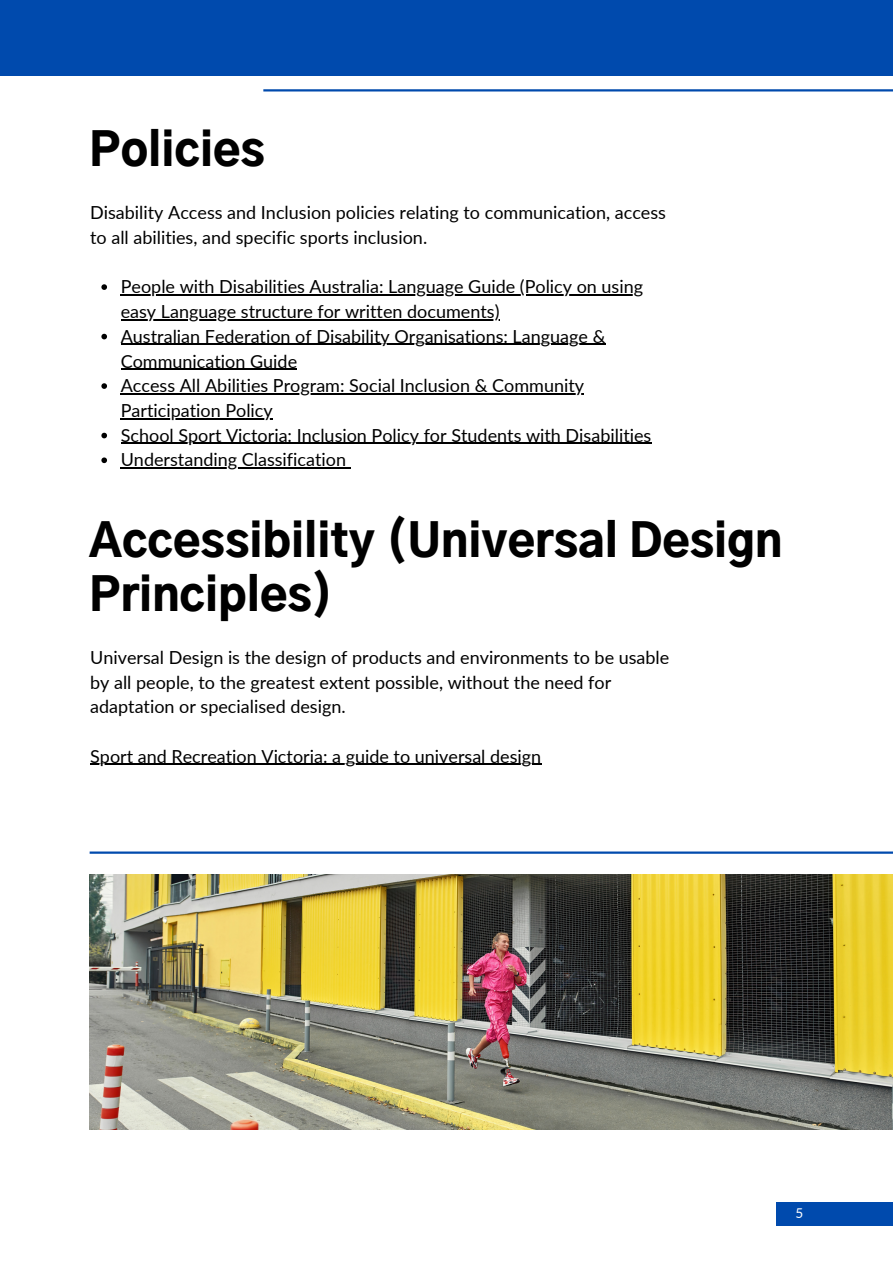
<style>
.page{position:relative;width:893px;height:1264px;background:#fff}
.page>*{position:absolute;margin:0;border:0;box-sizing:border-box;transform-origin:0 0}
.t1{font:900 45px/54px "Gothic A1";color:#000}
.t2{font:18px/24.8px "Lato";color:#000}
.t3{font:13.5px "Lato";color:#fff}
</style>
<div class="page">
<hr style="left:263px;top:89px;width:629px;height:2px;background:#004aad">
<div style="left:775px;top:1201px;width:117px;height:24px;background:#004aad"></div>
<hr style="left:90px;top:851px;width:802px;height:2px;background:#004aad">
<img style="left:89px;top:874px;width:803px;height:255px">
<svg style="left:101px;top:284px;width:6px;height:6px"></svg>
<hr style="left:121px;top:294px;width:267px;height:1px;background:#000">
<hr style="left:388px;top:294px;width:255px;height:1px;background:#000">
<hr style="left:121px;top:319px;width:378px;height:1px;background:#000">
<svg style="left:101px;top:334px;width:6px;height:5px"></svg>
<hr style="left:121px;top:344px;width:391px;height:1px;background:#000">
<hr style="left:512px;top:344px;width:93px;height:1px;background:#000">
<hr style="left:121px;top:368px;width:167px;height:2px;background:#000">
<svg style="left:288px;top:368px;width:9px;height:2px"></svg>
<svg style="left:101px;top:383px;width:6px;height:6px"></svg>
<hr style="left:121px;top:393px;width:219px;height:1px;background:#000">
<hr style="left:349px;top:393px;width:235px;height:1px;background:#000">
<hr style="left:121px;top:418px;width:152px;height:1px;background:#000">
<svg style="left:101px;top:433px;width:6px;height:5px"></svg>
<hr style="left:121px;top:443px;width:166px;height:1px;background:#000">
<hr style="left:297px;top:443px;width:354px;height:1px;background:#000">
<svg style="left:101px;top:457px;width:6px;height:6px"></svg>
<hr style="left:121px;top:467px;width:225px;height:2px;background:#000">
<hr style="left:90px;top:764px;width:242px;height:1px;background:#000">
<hr style="left:332px;top:764px;width:209px;height:1px;background:#000">
<div style="left:0;top:0;width:892px;height:75px;background:#004aad"></div>
<p class="t1" style="left:89px;top:126px;width:177px">Policies</p>
<p class="t2" style="left:90px;top:200px;width:577px">Disability Access and Inclusion policies relating to communication, access to all abilities, and specific sports inclusion.</p>
<p class="t2" style="left:121px;top:274px;width:524px">People with Disabilities Australia: Language Guide (Policy on using easy Language structure for written documents)</p>
<p class="t2" style="left:121px;top:323px;width:486px">Australian Federation of Disability Organisations: Language &amp;<br>Communication Guide</p>
<p class="t2" style="left:121px;top:373px;width:465px">Access All Abilities Program: Social Inclusion &amp; Community<br>Participation Policy</p>
<p class="t2" style="left:121px;top:422px;width:532px">School Sport Victoria: Inclusion Policy for Students with Disabilities</p>
<p class="t2" style="left:121px;top:447px;width:227px">Understanding Classification</p>
<p class="t1" style="left:89px;top:516px;width:694px">Accessibility (Universal Design<br>Principles)</p>
<p class="t2" style="left:90px;top:644px;width:580px">Universal Design is the design of products and environments to be usable by all people, to the greatest extent possible, without the need for adaptation or specialised design.</p>
<p class="t2" style="left:90px;top:743px;width:452px">Sport and Recreation Victoria: a guide to universal design</p>
<p class="t3" style="left:795px;top:1204px;width:9px">5</p>
</div>
